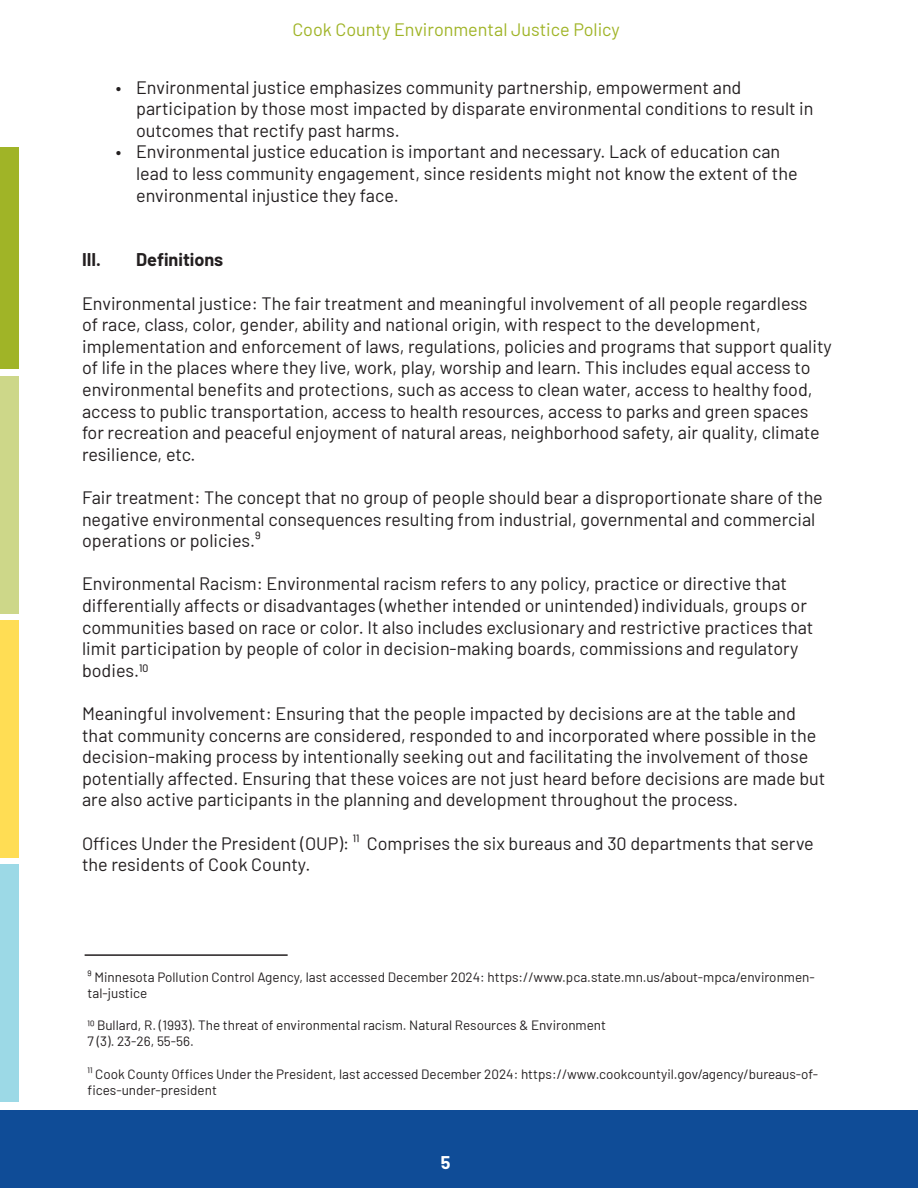
<style>
.page{position:relative;width:918px;height:1188px;background:#fff}
.page>*{position:absolute;margin:0;border:0;box-sizing:border-box;transform-origin:0 0}
.t1{font:18px/21.6px "Barlow";color:#231f20}
.t2{font:18px "Barlow";color:#a0b427}
.t3{font:700 18px "Barlow";color:#231f20}
.t4{font:700 18px "Barlow";color:#fff}
.t5{font:13.5px/16.2px "Barlow";color:#231f20}
</style>
<div class="page">
<div style="left:0;top:1110px;width:918px;height:78px;background:#0f4c97"></div>
<div style="left:0;top:376px;width:19px;height:238px;background:#cdd789"></div>
<div style="left:0;top:620px;width:19px;height:238px;background:#ffdd54"></div>
<div style="left:0;top:864px;width:19px;height:238px;background:#9cd9e6"></div>
<div style="left:0;top:147px;width:19px;height:222px;background:#a0b427"></div>
<hr style="left:85px;top:954px;width:203px;height:2px;background:#231f20">
<p class="t2" style="left:292px;top:16px;width:329px">Cook County Environmental Justice Policy</p>
<p class="t1" style="left:136px;top:75px;width:679px;text-indent:-20px">• Environmental justice emphasizes community partnership, empowerment and participation by those most impacted by disparate environmental conditions to result in outcomes that rectify past harms.</p>
<p class="t1" style="left:136px;top:140px;width:663px;text-indent:-20px">• Environmental justice education is important and necessary. Lack of education can lead to less community engagement, since residents might not know the extent of the environmental injustice they face.</p>
<p class="t3" style="left:82px;top:247px;width:21px">III.</p>
<p class="t3" style="left:136px;top:247px;width:89px">Definitions</p>
<p class="t1" style="left:82px;top:291px;width:751px">Environmental justice: The fair treatment and meaningful involvement of all people regardless<br>of race, class, color, gender, ability and national origin, with respect to the development, implementation and enforcement of laws, regulations, policies and programs that support quality of life in the places where they live, work, play, worship and learn. This includes equal access to environmental benefits and protections, such as access to clean water, access to healthy food, access to public transportation, access to health resources, access to parks and green spaces for recreation and peaceful enjoyment of natural areas, neighborhood safety, air quality, climate resilience, etc.</p>
<p class="t1" style="left:82px;top:485px;width:742px">Fair treatment: The concept that no group of people should bear a disproportionate share of the negative environmental consequences resulting from industrial, governmental and commercial operations or policies.⁹</p>
<p class="t1" style="left:82px;top:572px;width:733px">Environmental Racism: Environmental racism refers to any policy, practice or directive that differentially affects or disadvantages (whether intended or unintended) individuals, groups or communities based on race or color. It also includes exclusionary and restrictive practices that limit participation by people of color in decision-making boards, commissions and regulatory bodies.10</p>
<p class="t1" style="left:82px;top:701px;width:745px">Meaningful involvement: Ensuring that the people impacted by decisions are at the table and that community concerns are considered, responded to and incorporated where possible in the decision-making process by intentionally seeking out and facilitating the involvement of those potentially affected. Ensuring that these voices are not just heard before decisions are made but are also active participants in the planning and development throughout the process.</p>
<p class="t1" style="left:82px;top:831px;width:733px">Offices Under the President (OUP): ¹¹ Comprises the six bureaus and 30 departments that serve the residents of Cook County.</p>
<p class="t5" style="left:88px;top:968px;width:729px">⁹ Minnesota Pollution Control Agency, last accessed December 2024: https://www.pca.state.mn.us/about-mpca/environmen&shy;tal-justice</p>
<p class="t5" style="left:88px;top:1016px;width:520px">10 Bullard, R. (1993). The threat of environmental racism. Natural Resources &amp; Environment</p>
<p class="t5" style="left:88px;top:1032px;width:108px">7 (3). 23-26, 55-56.</p>
<p class="t5" style="left:88px;top:1065px;width:732px">¹¹ Cook County Offices Under the President, last accessed December 2024: https://www.cookcountyil.gov/agency/bureaus-of&shy;fices-under-president</p>
<p class="t4" style="left:441px;top:1149px;width:11px">5</p>
</div>
